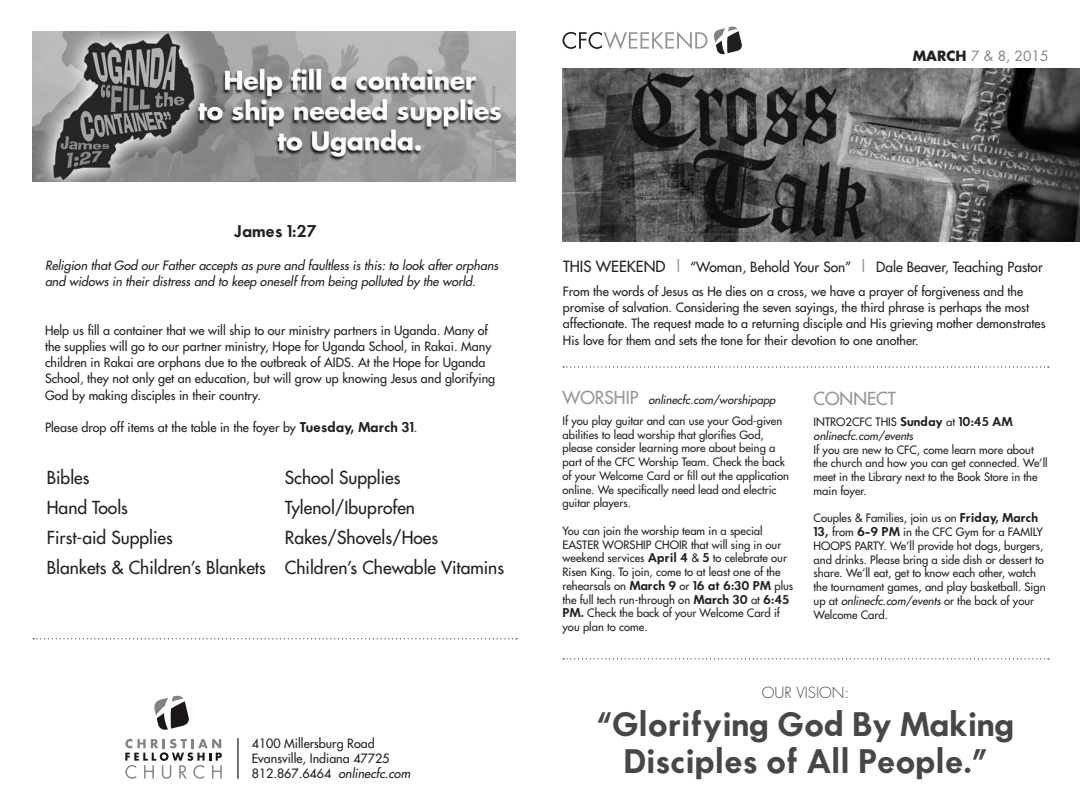
<style>
.page{position:relative;width:1080px;height:810px;background:#fff}
.page>*{position:absolute;margin:0;border:0;box-sizing:border-box;transform-origin:0 0}
.t1{font:600 30px/37.5px "Futura";letter-spacing:-.01em;color:#464748;text-align:center}
.t2{font:17.5px/30px "Futura";color:#231f20}
.t3{font:17.5px "Futura";color:#939598}
.t4{font:300 15px "Futura";color:#464748}
.t5{font:600 15px "Futura";color:#231f20}
.t6{font:13.75px "Futura";color:#231f20}
.t7{font:13.75px "Futura";color:#808285}
.t8{font:12.5px/16.2px "Futura";color:#231f20}
.t9{font:italic 12.5px/16.2px "Futura";color:#231f20}
.t10{font:11.25px/13.8px "Futura";color:#231f20}
.t11{font:italic 11.25px/13.8px "Futura";color:#231f20}
.s1{font-weight:700;color:#231f20}
.s2{font-weight:600}
.s3{font-style:italic}
.s4{font-size:15px}
.s5{font-size:15px;color:#939598}
.s6{font-size:17.5px;color:#939598}
.s7{font-style:normal}
.s8{font-weight:600;font-style:normal}
</style>
<div class="page">
<svg style="left:563px;top:31px;width:144px;height:18px"></svg>
<svg style="left:714px;top:27px;width:28px;height:27px"></svg>
<hr style="left:237px;top:738px;width:2px;height:41px;background:#231f20">
<svg style="left:154px;top:696px;width:35px;height:34px"></svg>
<svg style="left:125px;top:739px;width:97px;height:40px"></svg>
<svg style="left:563px;top:658px;width:486px;height:1px"></svg>
<img style="left:562px;top:69px;width:518px;height:173px">
<svg style="left:563px;top:366px;width:486px;height:2px"></svg>
<img style="left:33px;top:31px;width:483px;height:150px">
<svg style="left:33px;top:638px;width:484px;height:1px"></svg>
<p class="t7" style="left:913px;top:47px;width:137px"><span class="s1">MARCH</span> 7 &amp; 8, 2015</p>
<h3 class="t5" style="left:234px;top:221px;width:85px">James 1:27</h3>
<p class="t9" style="left:45px;top:257px;width:455px">Religion that God our Father accepts as pure and faultless is this: to look after orphans and widows in their distress and to keep oneself from being polluted by the world.</p>
<p class="t8" style="left:45px;top:322px;width:452px">Help us fill a container that we will ship to our ministry partners in Uganda. Many of the supplies will go to our partner ministry, Hope for Uganda School, in Rakai. Many children in Rakai are orphans due to the outbreak of AIDS. At the Hope for Uganda School, they not only get an education, but will grow up knowing Jesus and glorifying God by making disciples in their country.</p>
<p class="t8" style="left:45px;top:419px;width:374px">Please drop off items at the table in the foyer by <span class="s2">Tuesday, March 31</span>.</p>
<h2 class="t2" style="left:47px;top:462px;width:221px">Bibles<br>Hand Tools<br>First-aid Supplies<br>Blankets &amp; Children’s Blankets</h2>
<h2 class="t2" style="left:285px;top:462px;width:221px">School Supplies<br>Tylenol/Ibuprofen<br>Rakes/Shovels/Hoes<br>Children’s Chewable Vitamins</h2>
<p class="t8" style="left:252px;top:736px;width:160px;line-height:15px">4100 Millersburg Road<br>Evansville, Indiana 47725<br>812.867.6464 <span class="s3">onlinecfc.com</span></p>
<p class="t6" style="left:563px;top:258px;width:481px"><span class="s4">THIS WEEKEND</span> <span class="s5">|</span> “Woman, Behold Your Son” <span class="s5">|</span> Dale Beaver, Teaching Pastor</p>
<p class="t8" style="left:563px;top:283px;width:484px">From the words of Jesus as He dies on a cross, we have a prayer of forgiveness and the promise of salvation. Considering the seven sayings, the third phrase is perhaps the most affectionate. The request made to a returning disciple and His grieving mother demonstrates His love for them and sets the tone for their devotion to one another.</p>
<p class="t10" style="left:562px;top:389px;width:221px;line-height:21.2px"><span class="s6">WORSHIP</span> <span class="s3">onlinecfc.com/worshipapp<br></span>If you play guitar and can use your God-given</p>
<p class="t10" style="left:562px;top:427px;width:228px">abilities to lead worship that glorifies God, please consider learning more about being a part of the CFC Worship Team. Check the back of your Welcome Card or fill out the application online. We specifically need lead and electric guitar players.</p>
<p class="t10" style="left:562px;top:524px;width:232px">You can join the worship team in a special EASTER WORSHIP CHOIR that will sing in our weekend services <span class="s2">April 4</span> &amp; <span class="s2">5</span> to celebrate our Risen King. To join, come to at least one of the rehearsals on <span class="s2">March 9</span> or <span class="s2">16 at 6:30 PM</span> plus the full tech run-through on <span class="s2">March 30</span> at <span class="s2">6:45<br>PM.</span> Check the back of your Welcome Card if you plan to come.</p>
<h2 class="t3" style="left:814px;top:387px;width:84px">CONNECT</h2>
<p class="t11" style="left:814px;top:415px;width:201px"><span class="s7">INTRO2CFC THIS</span> <span class="s8">Sunday</span> <span class="s7">at</span> <span class="s8">10:45 AM </span>onlinecfc.com/events</p>
<p class="t10" style="left:814px;top:442px;width:236px">If you are new to CFC, come learn more about the church and how you can get connected. We’ll meet in the Library next to the Book Store in the main foyer.</p>
<p class="t10" style="left:814px;top:511px;width:234px">Couples &amp; Families, join us on <span class="s2">Friday, March 13,</span> from <span class="s2">6-9 PM</span> in the CFC Gym for a FAMILY HOOPS PARTY. We’ll provide hot dogs, burgers, and drinks. Please bring a side dish or dessert to share. We’ll eat, get to know each other, watch the tournament games, and play basketball. Sign up at <span class="s3">onlinecfc.com/events</span> or the back of your Welcome Card.</p>
<h3 class="t4" style="left:762px;top:683px;width:89px">OUR VISION:</h3>
<h1 class="t1" style="left:596px;top:704px;width:420px">“Glorifying God By Making<br>Disciples of All People.”</h1>
</div>
